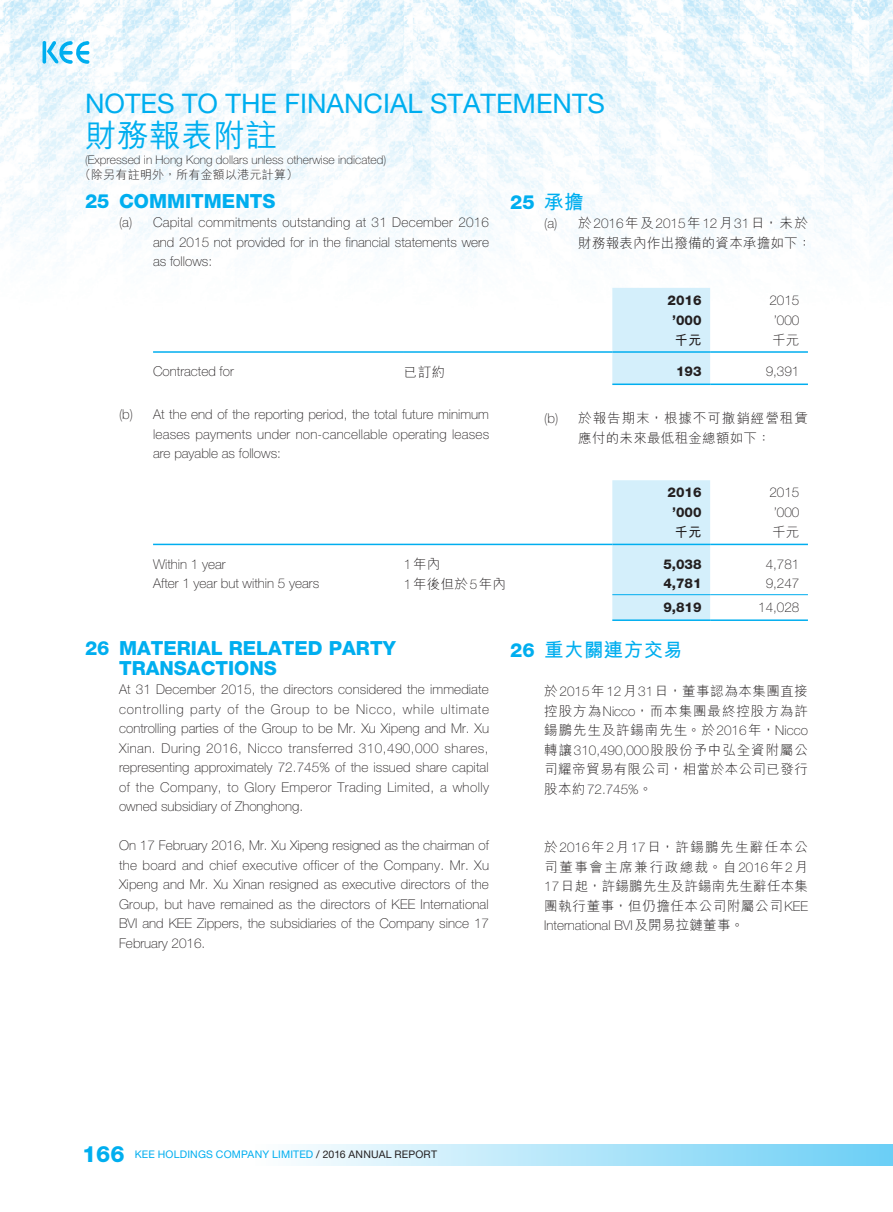
<style>
.page{position:relative;width:893px;height:1212px;background:#fff}
.page>*{position:absolute;margin:0;border:0;box-sizing:border-box;transform-origin:0 0}
.t1{font:500 31.5px "M Hei HK";letter-spacing:.02em;color:#00aeef}
.t2{font:27px "Helvetica Neue LT Std";color:#00aeef}
.t3{font:800 22.5px "Helvetica Neue LT Std";color:#00aeef}
._01_H1_E{font:800 19.5px/19.5px "Helvetica Neue LT Std";color:#00aeef}
._001_H1_C{font:700 19.5px "M Hei HK";letter-spacing:.02em;color:#00aeef}
._001_H1_C-2{font:800 19.5px "Helvetica Neue LT Std";color:#00aeef}
._00_txt_E{font:100 13.5px/19.5px "Helvetica Neue LT Std";color:#231f20;text-align:justify}
._000_txt_C{font:300 13.5px/19.5px "M Hei HK";letter-spacing:.045em;color:#231f20;text-align:justify}
._50_Table_txt{font:100 13.5px "Helvetica Neue LT Std";color:#231f20}
._000_txt_C-2{font:300 13.5px/19.5px "M Hei HK";letter-spacing:.015em;color:#231f20;text-align:right}
._50_Table_txt-2{font:800 13.5px "Helvetica Neue LT Std";color:#231f20}
._000_txt_C-3{font:300 13.5px/19.5px "M Hei HK";letter-spacing:.075em;color:#231f20;text-align:center}
._50_Table_txt-3{font:300 13.5px "M Hei HK";letter-spacing:.02em;color:#231f20}
._50_Table_txt-4{font:700 13.5px "M Hei HK";color:#231f20}
.t4{font:100 12px "Helvetica Neue LT Std";color:#231f20}
.t5{font:300 12px "M Hei HK";letter-spacing:.02em;color:#231f20}
.t6{font:10.5px "Helvetica Neue LT Std";letter-spacing:.015em;color:#00aeef}
.s1{font-family:"M Hei HK";font-weight:700}
.s2{font-family:"Helvetica Neue LT Std";font-weight:100}
.s3{font-family:"Helvetica Neue LT Std";font-weight:800}
.s4{color:#231f20}
</style>
<div class="page">
<img style="left:0;top:0;width:893px;height:596px">
<div style="left:255px;top:1144px;width:638px;height:22px;background:linear-gradient(to right,#fefefe,#6bcff6)"></div>
<svg style="left:47px;top:41px;width:43px;height:23px"></svg>
<hr style="left:43px;top:41px;width:3px;height:23px;background:#00aeef;border-radius:2px">
<div style="left:612px;top:288px;width:98px;height:95px;background:#d4effb"></div>
<hr style="left:153px;top:351px;width:251px;height:2px;background:#00aeef">
<hr style="left:404px;top:351px;width:208px;height:2px;background:#00aeef">
<hr style="left:612px;top:351px;width:98px;height:2px;background:#00aeef">
<hr style="left:710px;top:351px;width:98px;height:2px;background:#00aeef">
<hr style="left:612px;top:383px;width:98px;height:2px;background:#00aeef">
<hr style="left:710px;top:383px;width:98px;height:2px;background:#00aeef">
<div style="left:612px;top:480px;width:98px;height:139px;background:#d4effb"></div>
<hr style="left:153px;top:544px;width:251px;height:1px;background:#00aeef">
<hr style="left:404px;top:544px;width:208px;height:1px;background:#00aeef">
<hr style="left:612px;top:544px;width:98px;height:1px;background:#00aeef">
<hr style="left:710px;top:544px;width:98px;height:1px;background:#00aeef">
<hr style="left:612px;top:594px;width:98px;height:1px;background:#00aeef">
<hr style="left:710px;top:594px;width:98px;height:1px;background:#00aeef">
<hr style="left:612px;top:619px;width:98px;height:2px;background:#00aeef">
<hr style="left:710px;top:619px;width:98px;height:2px;background:#00aeef">
<h2 class="t2" style="left:85px;top:87px;width:521px">NOTES TO THE FINANCIAL STATEMENTS</h2>
<h1 class="t1" style="left:85px;top:113px;width:194px">財務報表附註</h1>
<p class="t4" style="left:85px;top:153px;width:303px">(Expressed in Hong Kong dollars unless otherwise indicated)</p>
<p class="t5" style="left:79px;top:169px;width:221px">（除另有註明外，所有金額以港元計算）</p>
<p class="_01_H1_E" style="left:85px;top:191px;width:192px">25 COMMITMENTS</p>
<p class="_00_txt_E" style="left:153px;top:212px;width:338px;text-indent:-34px">(a) Capital commitments outstanding at 31 December 2016 and 2015 not provided for in the financial statements were as follows:</p>
<p class="_001_H1_C-2" style="left:510px;top:190px;width:75px">25 <span class="s1">承擔</span></p>
<p class="_000_txt_C-2" style="left:544px;top:213px;width:268px"><span class="s2">(a)</span> 於<span class="s2">2016</span>年及<span class="s2">2015</span>年<span class="s2">12</span>月<span class="s2">31</span>日，未於財務報表內作出撥備的資本承擔如下：</p>
<p class="_50_Table_txt-2" style="left:668px;top:292px;width:36px">2016</p>
<p class="_50_Table_txt" style="left:769px;top:292px;width:32px">2015</p>
<p class="_50_Table_txt-2" style="left:672px;top:312px;width:31px">’000</p>
<p class="_50_Table_txt" style="left:774px;top:312px;width:27px">’000</p>
<p class="_50_Table_txt-4" style="left:674px;top:330px;width:29px">千元</p>
<p class="_50_Table_txt-3" style="left:772px;top:333px;width:29px">千元</p>
<p class="_50_Table_txt" style="left:153px;top:364px;width:82px">Contracted for</p>
<p class="_50_Table_txt-3" style="left:404px;top:365px;width:43px">已訂約</p>
<p class="_50_Table_txt-2" style="left:676px;top:363px;width:27px">193</p>
<p class="_50_Table_txt" style="left:766px;top:364px;width:35px">9,391</p>
<p class="_00_txt_E" style="left:153px;top:405px;width:338px;text-indent:-34px">(b) At the end of the reporting period, the total future minimum leases payments under non-cancellable operating leases are payable as follows:</p>
<p class="_50_Table_txt-2" style="left:668px;top:485px;width:36px">2016</p>
<p class="_50_Table_txt" style="left:769px;top:485px;width:32px">2015</p>
<p class="_50_Table_txt-2" style="left:672px;top:504px;width:31px">’000</p>
<p class="_50_Table_txt" style="left:774px;top:504px;width:27px">’000</p>
<p class="_50_Table_txt-4" style="left:674px;top:522px;width:29px">千元</p>
<p class="_50_Table_txt-3" style="left:772px;top:525px;width:29px">千元</p>
<p class="_50_Table_txt" style="left:153px;top:556px;width:74px">Within 1 year</p>
<p class="_50_Table_txt-3" style="left:404px;top:557px;width:38px"><span class="s2">1</span>年內</p>
<p class="_50_Table_txt-2" style="left:663px;top:556px;width:40px">5,038</p>
<p class="_50_Table_txt" style="left:766px;top:556px;width:35px">4,781</p>
<p class="_50_Table_txt" style="left:153px;top:576px;width:168px">After 1 year but within 5 years</p>
<p class="_50_Table_txt-3" style="left:404px;top:577px;width:104px"><span class="s2">1</span>年後但於<span class="s2">5</span>年內</p>
<p class="_50_Table_txt-2" style="left:663px;top:575px;width:40px">4,781</p>
<p class="_50_Table_txt" style="left:766px;top:576px;width:35px">9,247</p>
<p class="_50_Table_txt-2" style="left:663px;top:599px;width:40px">9,819</p>
<p class="_50_Table_txt" style="left:758px;top:600px;width:43px">14,028</p>
<p class="_01_H1_E" style="left:119px;top:639px;width:278px;text-indent:-34px">26 MATERIAL RELATED PARTY<br>TRANSACTIONS</p>
<p class="_00_txt_E" style="left:119px;top:680px;width:372px">At 31 December 2015, the directors considered the immediate controlling party of the Group to be Nicco, while ultimate controlling parties of the Group to be Mr. Xu Xipeng and Mr. Xu Xinan. During 2016, Nicco transferred 310,490,000 shares, representing approximately 72.745% of the issued share capital of the Company, to Glory Emperor Trading Limited, a wholly owned subsidiary of Zhonghong.</p>
<p class="_00_txt_E" style="left:119px;top:836px;width:372px">On 17 February 2016, Mr. Xu Xipeng resigned as the chairman of the board and chief executive officer of the Company. Mr. Xu Xipeng and Mr. Xu Xinan resigned as executive directors of the Group, but have remained as the directors of KEE International BVI and KEE Zippers, the subsidiaries of the Company since 17<br>February 2016.</p>
<p class="_000_txt_C-3" style="left:544px;top:408px;width:265px"><span class="s2">(b)</span> 於報告期末，根據不可撤銷經營租賃應付的未來最低租金總額如下：</p>
<p class="_001_H1_C" style="left:510px;top:636px;width:174px"><span class="s3">26</span> 重大關連方交易</p>
<p class="_000_txt_C" style="left:544px;top:681px;width:265px">於<span class="s2">2015</span>年<span class="s2">12</span>月<span class="s2">31</span>日，董事認為本集團直接控股方為<span class="s2">Nicco</span>，而本集團最終控股方為許鍚鵬先生及許鍚南先生。於<span class="s2">2016</span>年，<span class="s2">Nicco</span>轉讓<span class="s2">310,490,000</span>股股份予中弘全資附屬公司耀帝貿易有限公司，相當於本公司已發行股本約<span class="s2">72.745%</span>。</p>
<p class="_000_txt_C" style="left:544px;top:837px;width:265px">於<span class="s2">2016</span>年<span class="s2">2</span>月<span class="s2">17</span>日，許鍚鵬先生辭任本公司董事會主席兼行政總裁。自<span class="s2">2016</span>年<span class="s2">2</span>月<span class="s2">17</span>日起，許鍚鵬先生及許鍚南先生辭任本集團執行董事，但仍擔任本公司附屬公司<span class="s2">KEE International BVI</span>及開易拉鏈董事。</p>
<h3 class="t3" style="left:82px;top:1140px;width:44px">166</h3>
<p class="t6" style="left:135px;top:1148px;width:304px">KEE HOLDINGS COMPANY LIMITED <span class="s4">/ 2016 ANNUAL REPORT</span></p>
</div>
